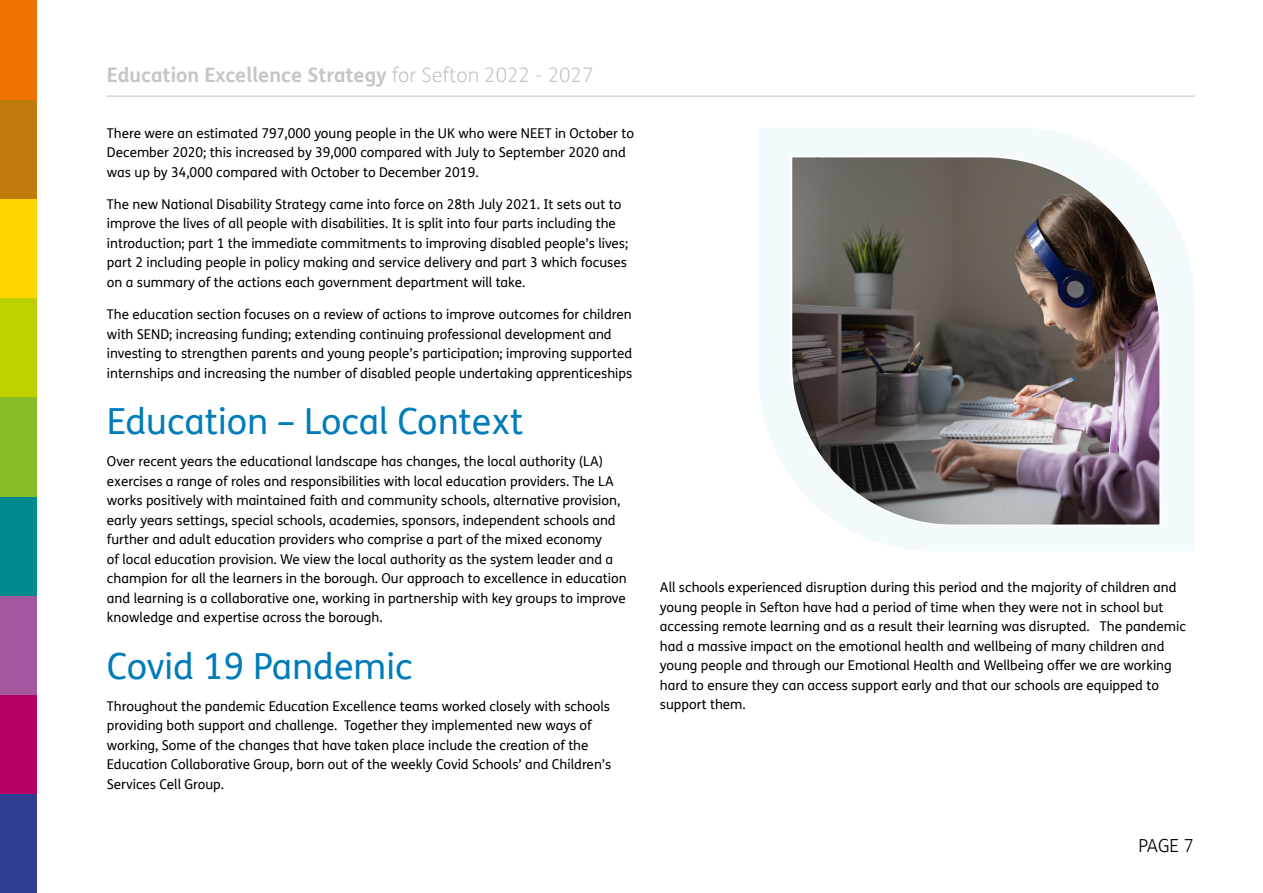
<style>
.page{position:relative;width:1263px;height:893px;background:#fff}
.page>*{position:absolute;margin:0;border:0;box-sizing:border-box;transform-origin:0 0}
.Heading_24pt{font:36px "FS Me";color:#007cbb}
.t1{font:700 19.95px "FS Me";color:#c6c6c6}
.t2{font:300 18px "FS Me";color:#000}
.Body{font:13.5px/19.5px "FS Me";color:#000}
.s1{font-weight:300}
</style>
<div class="page">
<div style="left:0;top:794px;width:36px;height:99px;background:#303e91"></div>
<div style="left:0;top:298px;width:36px;height:99px;background:#bed000"></div>
<div style="left:0;top:695px;width:36px;height:99px;background:#b50063"></div>
<div style="left:0;top:595px;width:36px;height:100px;background:#a2579e"></div>
<div style="left:0;top:496px;width:36px;height:99px;background:#008a8e"></div>
<div style="left:0;top:397px;width:36px;height:99px;background:#86bc25"></div>
<div style="left:0;top:198px;width:36px;height:100px;background:#fed700"></div>
<div style="left:0;top:99px;width:36px;height:99px;background:#c17b0c"></div>
<div style="left:0;top:0;width:36px;height:99px;background:#ee7402"></div>
<hr style="left:106px;top:96px;width:1089px;height:1px;background:#c6c6c6">
<svg style="left:759px;top:128px;width:435px;height:423px;fill:#f2fafe"></svg>
<img style="left:790px;top:155px;width:372px;height:372px">
<h2 class="t1" style="left:107px;top:60px;width:488px">Education Excellence Strategy <span class="s1">for Sefton 2022 - 2027</span></h2>
<p class="Body" style="left:107px;top:123px;width:529px">There were an estimated 797,000 young people in the UK who were NEET in October to<br>December 2020; this increased by 39,000 compared with July to September 2020 and was up by 34,000 compared with October to December 2019.</p>
<p class="Body" style="left:107px;top:194px;width:523px">The new National Disability Strategy came into force on 28th July 2021. It sets out to improve the lives of all people with disabilities. It is split into four parts including the introduction; part 1 the immediate commitments to improving disabled people’s lives; part 2 including people in policy making and service delivery and part 3 which focuses on a summary of the actions each government department will take.</p>
<p class="Body" style="left:107px;top:304px;width:527px">The education section focuses on a review of actions to improve outcomes for children with SEND; increasing funding; extending continuing professional development and investing to strengthen parents and young people’s participation; improving supported internships and increasing the number of disabled people undertaking apprenticeships</p>
<p class="Heading_24pt" style="left:107px;top:397px;width:418px">Education – Local Context</p>
<p class="Body" style="left:107px;top:451px;width:521px">Over recent years the educational landscape has changes, the local authority (LA) exercises a range of roles and responsibilities with local education providers. The LA works positively with maintained faith and community schools, alternative provision, early years settings, special schools, academies, sponsors, independent schools and further and adult education providers who comprise a part of the mixed economy<br>of local education provision. We view the local authority as the system leader and a champion for all the learners in the borough. Our approach to excellence in education and learning is a collaborative one, working in partnership with key groups to improve knowledge and expertise across the borough.</p>
<p class="Heading_24pt" style="left:107px;top:641px;width:307px">Covid 19 Pandemic</p>
<p class="Body" style="left:107px;top:696px;width:506px">Throughout the pandemic Education Excellence teams worked closely with schools providing both support and challenge. Together they implemented new ways of working, Some of the changes that have taken place include the creation of the Education Collaborative Group, born out of the weekly Covid Schools’ and Children’s Services Cell Group.</p>
<p class="Body" style="left:660px;top:577px;width:527px">All schools experienced disruption during this period and the majority of children and young people in Sefton have had a period of time when they were not in school but accessing remote learning and as a result their learning was disrupted. The pandemic had a massive impact on the emotional health and wellbeing of many children and young people and through our Emotional Health and Wellbeing offer we are working hard to ensure they can access support early and that our schools are equipped to support them.</p>
<h3 class="t2" style="left:1138px;top:834px;width:57px">PAGE 7</h3>
</div>
